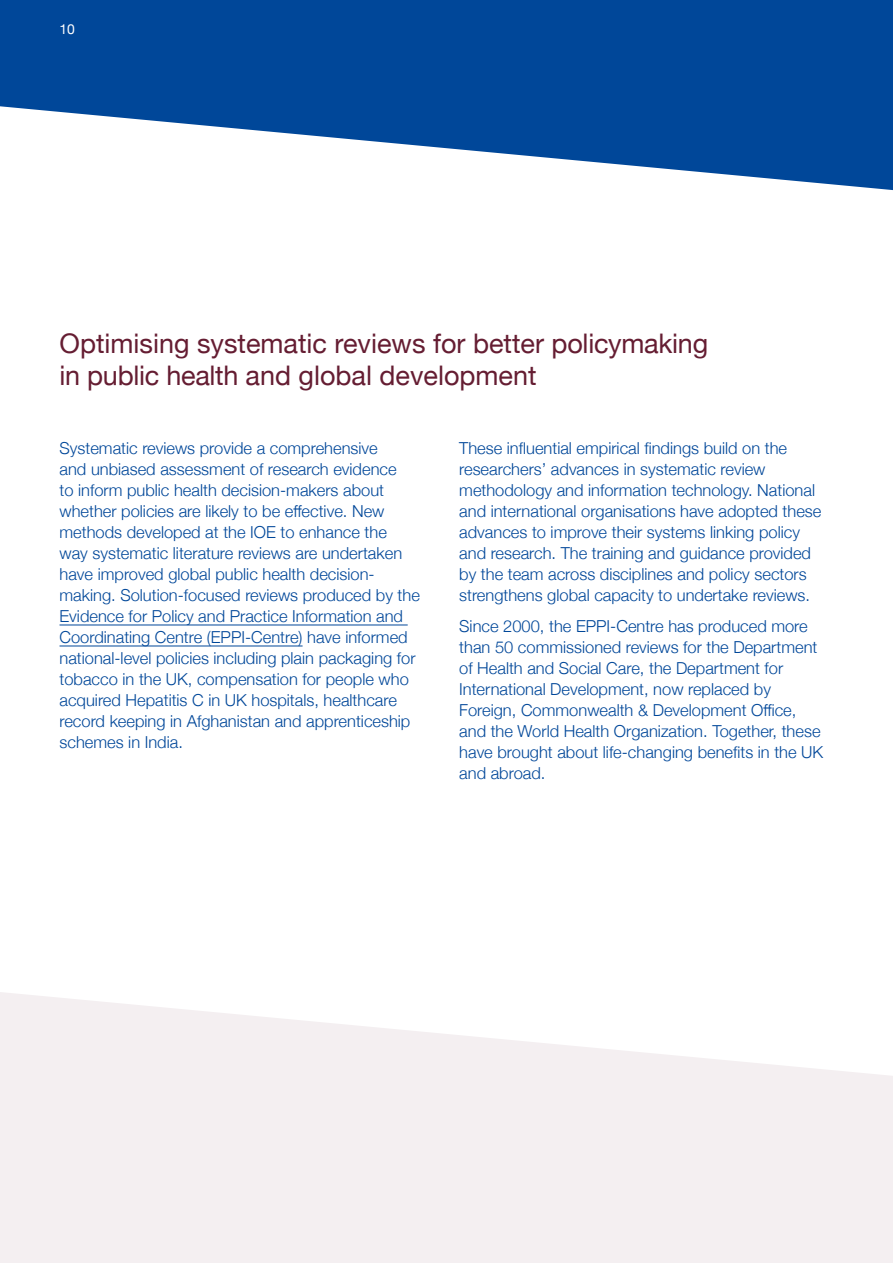
<style>
.page{position:relative;width:893px;height:1263px;background:#fff}
.page>*{position:absolute;margin:0;border:0;box-sizing:border-box;transform-origin:0 0}
.H3_new{font:27px/31.5px "Helvetica Neue";color:#651d32}
.Quote-large{font:300 16.5px/21px "Helvetica Neue";color:#004799}
.t1{font:13.8px "Helvetica Neue";color:#fff}
</style>
<div class="page">
<svg style="left:0;top:992px;width:893px;height:271px;fill:#f4eff1"></svg>
<svg style="left:0;top:0;width:893px;height:190px;fill:#004799"></svg>
<hr style="left:60px;top:625px;width:348px;height:1px;background:#004799">
<hr style="left:60px;top:646px;width:243px;height:1px;background:#004799">
<h2 class="t1" style="left:60px;top:20px;width:17px">10</h2>
<p class="H3_new" style="left:60px;top:329px;width:650px">Optimising systematic reviews for better policymaking in public health and global development</p>
<p class="Quote-large" style="left:60px;top:436px;width:362px">Systematic reviews provide a comprehensive<br>and unbiased assessment of research evidence<br>to inform public health decision-makers about whether policies are likely to be effective. New methods developed at the IOE to enhance the<br>way systematic literature reviews are undertaken have improved global public health decision&shy;making. Solution-focused reviews produced by the Evidence for Policy and Practice Information and Coordinating Centre (EPPI-Centre) have informed national-level policies including plain packaging for tobacco in the UK, compensation for people who acquired Hepatitis C in UK hospitals, healthcare record keeping in Afghanistan and apprenticeship schemes in India.</p>
<p class="Quote-large" style="left:459px;top:436px;width:364px">These influential empirical findings build on the researchers’ advances in systematic review methodology and information technology. National and international organisations have adopted these advances to improve their systems linking policy and research. The training and guidance provided by the team across disciplines and policy sectors strengthens global capacity to undertake reviews.</p>
<p class="Quote-large" style="left:459px;top:614px;width:365px">Since 2000, the EPPI-Centre has produced more than 50 commissioned reviews for the Department of Health and Social Care, the Department for International Development, now replaced by Foreign, Commonwealth &amp; Development Office, and the World Health Organization. Together, these have brought about life-changing benefits in the UK and abroad.</p>
</div>
